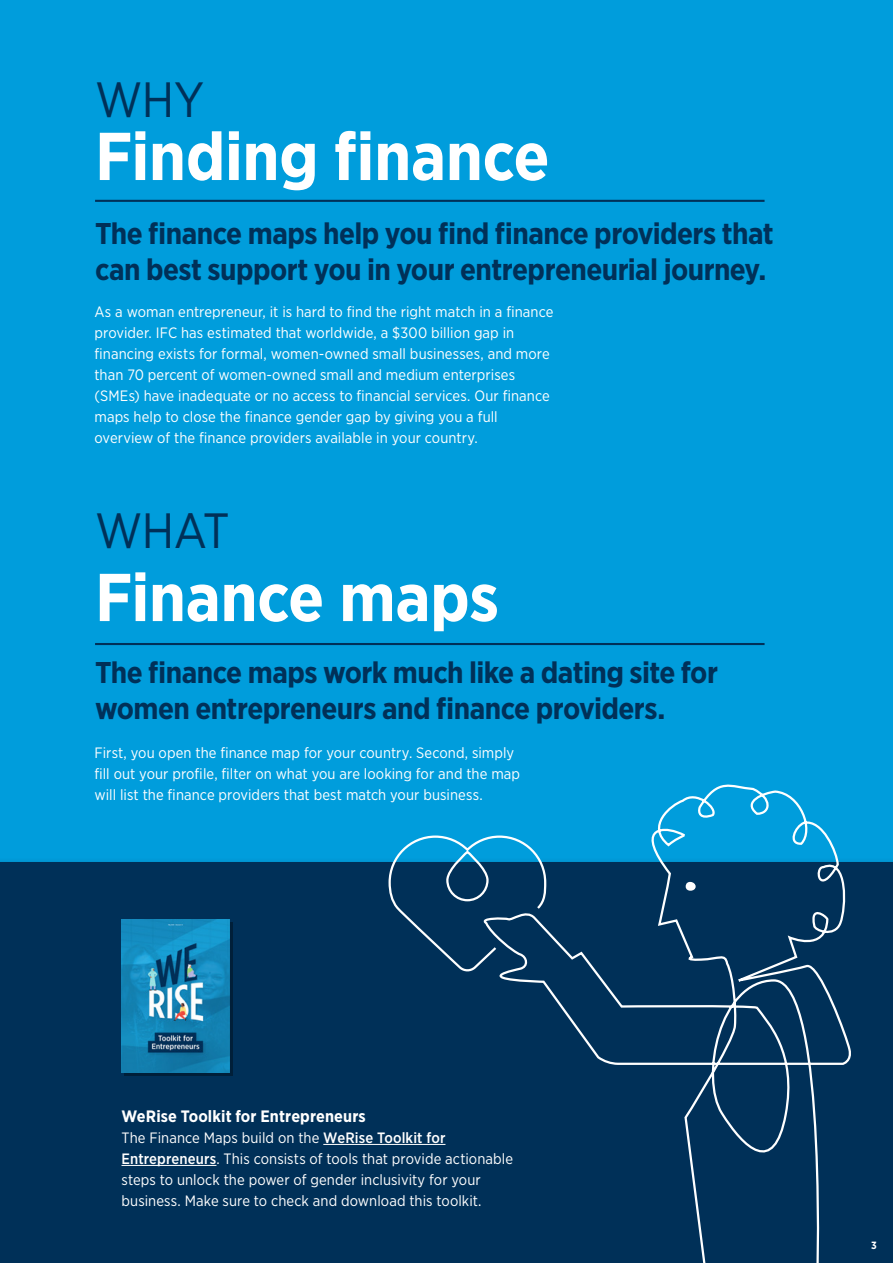
<style>
.page{position:relative;width:893px;height:1263px;background:#fff}
.page>*{position:absolute;margin:0;border:0;box-sizing:border-box;transform-origin:0 0}
.t1{font:700 67.5px "Gotham Narrow";letter-spacing:-.005em;color:#fff}
.t2{font:49.5px "Gotham Narrow";letter-spacing:-.01em;color:#003058}
.t3{font:700 30px/36px "Gotham Narrow";letter-spacing:-.02em;color:#003058}
.t4{font:700 16.5px "Gotham Narrow";letter-spacing:.005em;color:#fff}
.t5{font:15px/21px "Gotham Narrow";letter-spacing:.005em;color:#fff}
.t6{font:700 10.5px "Gotham Narrow";color:#fff}
.s1{font-weight:500}
</style>
<div class="page">
<div style="left:0;top:0;width:893px;height:857px;background:#009ddc"></div>
<div style="left:0;top:862px;width:893px;height:401px;background:#003058"></div>
<hr style="left:95px;top:200px;width:670px;height:2px;background:#003058">
<hr style="left:95px;top:643px;width:670px;height:2px;background:#003058">
<svg style="left:478px;top:777px;width:374px;height:486px"></svg>
<svg style="left:686px;top:879px;width:10px;height:13px"></svg>
<svg style="left:387px;top:834px;width:160px;height:140px"></svg>
<svg style="left:124px;top:922px;width:108px;height:153px"></svg>
<img style="left:121px;top:920px;width:108px;height:152px">
<hr style="left:323px;top:1144px;width:122px;height:1px;background:#fff">
<hr style="left:122px;top:1165px;width:94px;height:1px;background:#fff">
<h2 class="t2" style="left:95px;top:69px;width:111px">WHY</h2>
<h1 class="t1" style="left:95px;top:113px;width:456px">Finding finance</h1>
<h3 class="t3" style="left:95px;top:215px;width:680px">The finance maps help you find finance providers that can best support you in your entrepreneurial journey.</h3>
<p class="t5" style="left:94px;top:300px;width:460px">As a woman entrepreneur, it is hard to find the right match in a finance provider. IFC has estimated that worldwide, a $300 billion gap in financing exists for formal, women-owned small businesses, and more than 70 percent of women-owned small and medium enterprises (SMEs) have inadequate or no access to financial services. Our finance maps help to close the finance gender gap by giving you a full overview of the finance providers available in your country.</p>
<h2 class="t2" style="left:95px;top:499px;width:136px">WHAT</h2>
<h1 class="t1" style="left:95px;top:554px;width:405px">Finance maps</h1>
<h3 class="t3" style="left:95px;top:654px;width:624px">The finance maps work much like a dating site for women entrepreneurs and finance providers.</h3>
<p class="t5" style="left:94px;top:741px;width:427px">First, you open the finance map for your country. Second, simply fill out your profile, filter on what you are looking for and the map will list the finance providers that best match your business.</p>
<p class="t4" style="left:122px;top:1105px;width:246px">WeRise Toolkit for Entrepreneurs</p>
<p class="t5" style="left:122px;top:1127px;width:393px">The Finance Maps build on the <span class="s1">WeRise Toolkit for Entrepreneurs</span>. This consists of tools that provide actionable steps to unlock the power of gender inclusivity for your business. Make sure to check and download this toolkit.</p>
<p class="t6" style="left:871px;top:1238px;width:7px">3</p>
</div>
